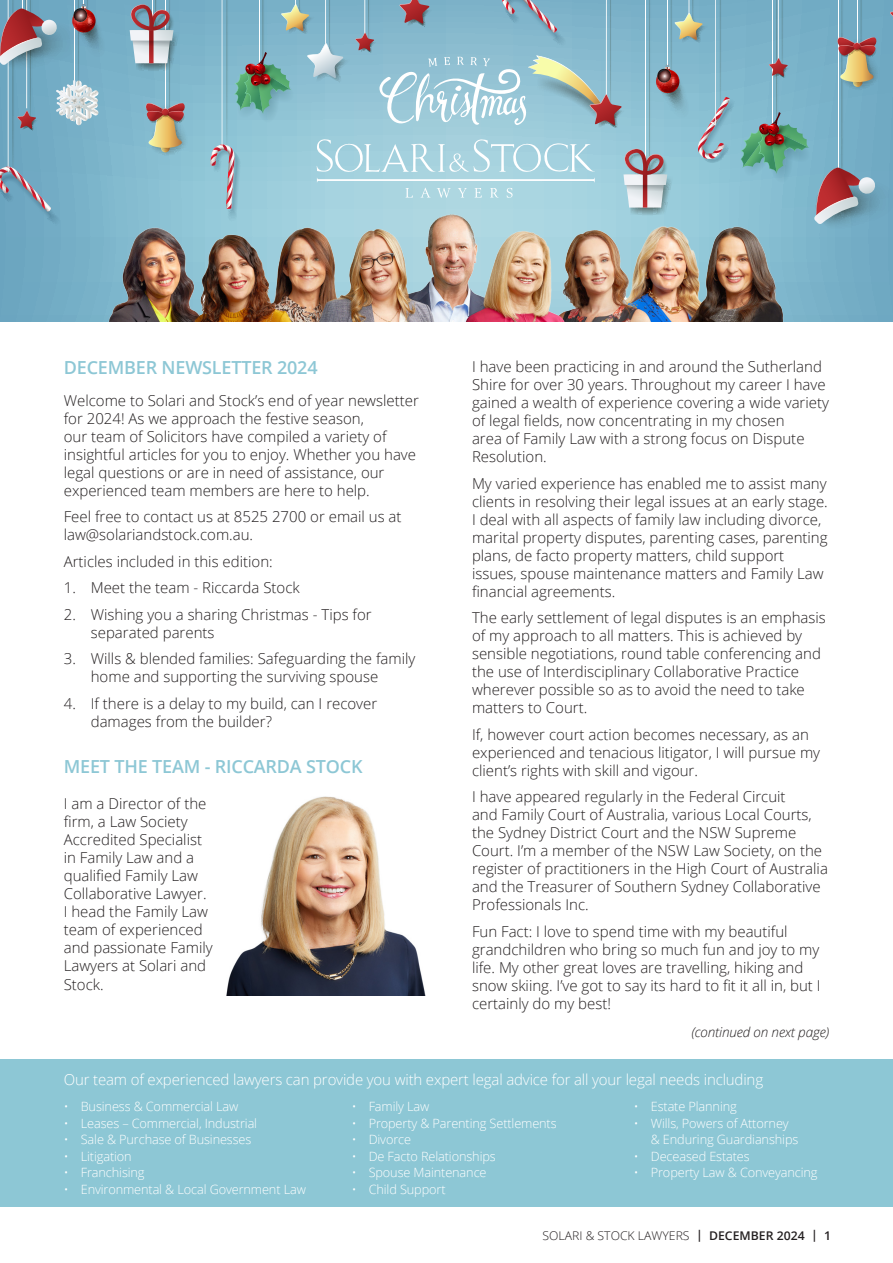
<style>
.page{position:relative;width:893px;height:1263px;background:#fff}
.page>*{position:absolute;margin:0;border:0;box-sizing:border-box;transform-origin:0 0}
.t1{font:600 18px "Open Sans";letter-spacing:-.01em;color:#8dc7d5}
.t2{font:300 15px/18px "Open Sans";color:#231f20}
.t3{font:300 15px "Open Sans";letter-spacing:-.01em;color:#fff}
.t4{font:italic 300 13.5px "Open Sans";letter-spacing:-.01em;color:#231f20}
.t5{font:300 12.75px/16.5px "Open Sans";letter-spacing:-.01em;color:#fff}
.t6{font:300 12px "Open Sans";color:#231f20}
.s1{font-weight:600}
</style>
<div class="page">
<div style="left:0;top:1059px;width:893px;height:147px;background:#8dc7d5"></div>
<svg style="left:0;top:0;width:893px;height:322px;background:#77b0c7"></svg>
<hr style="left:30px;top:0;width:2px;height:132px;background:#6fa9c2">
<svg style="left:12px;top:131px;width:3px;height:36px"></svg>
<hr style="left:8px;top:0;width:1px;height:172px;background:#fff">
<svg style="left:0;top:167px;width:60px;height:59px;background:#7aa2ba"></svg>
<svg style="left:130px;top:0;width:58px;height:156px;background:#95a9b1"></svg>
<svg style="left:0;top:0;width:105px;height:131px;background:#849eb0"></svg>
<svg style="left:210px;top:0;width:683px;height:230px;background:#90b9c7"></svg>
<img style="left:226px;top:796px;width:200px;height:199px">
<img style="left:101px;top:186px;width:691px;height:136px">
<p class="t1" style="left:64px;top:355px;width:255px">DECEMBER NEWSLETTER 2024</p>
<p class="t2" style="left:64px;top:391px;width:357px">Welcome to Solari and Stock’s end of year newsletter for 2024! As we approach the festive season,<br>our team of Solicitors have compiled a variety of insightful articles for you to enjoy. Whether you have legal questions or are in need of assistance, our experienced team members are here to help.</p>
<p class="t2" style="left:64px;top:507px;width:339px">Feel free to contact us at 8525 2700 or email us at law@solariandstock.com.au.</p>
<p class="t2" style="left:64px;top:552px;width:210px">Articles included in this edition:</p>
<p class="t2" style="left:64px;top:578px;width:237px">1. Meet the team - Riccarda Stock</p>
<p class="t2" style="left:91px;top:605px;width:282px;text-indent:-27px">2. Wishing you a sharing Christmas - Tips for separated parents</p>
<p class="t2" style="left:91px;top:649px;width:326px;text-indent:-27px">3. Wills &amp; blended families: Safeguarding the family home and supporting the surviving spouse</p>
<p class="t2" style="left:91px;top:694px;width:288px;text-indent:-27px">4. If there is a delay to my build, can I recover damages from the builder?</p>
<p class="t1" style="left:64px;top:754px;width:300px">MEET THE TEAM - RICCARDA STOCK</p>
<p class="t2" style="left:64px;top:795px;width:151px">I am a Director of the firm, a Law Society<br>Accredited Specialist in Family Law and a qualified Family Law<br>Collaborative Lawyer.<br>I head the Family Law team of experienced and passionate Family<br>Lawyers at Solari and<br>Stock.</p>
<p class="t2" style="left:472px;top:357px;width:358px">I have been practicing in and around the Sutherland Shire for over 30 years. Throughout my career I have gained a wealth of experience covering a wide variety of legal fields, now concentrating in my chosen<br>area of Family Law with a strong focus on Dispute Resolution.</p>
<p class="t2" style="left:472px;top:474px;width:357px">My varied experience has enabled me to assist many clients in resolving their legal issues at an early stage.<br>I deal with all aspects of family law including divorce, marital property disputes, parenting cases, parenting plans, de facto property matters, child support issues, spouse maintenance matters and Family Law financial agreements.</p>
<p class="t2" style="left:472px;top:608px;width:355px">The early settlement of legal disputes is an emphasis of my approach to all matters. This is achieved by sensible negotiations, round table conferencing and the use of Interdisciplinary Collaborative Practice wherever possible so as to avoid the need to take matters to Court.</p>
<p class="t2" style="left:472px;top:725px;width:350px">If, however court action becomes necessary, as an experienced and tenacious litigator, I will pursue my client’s rights with skill and vigour.</p>
<p class="t2" style="left:472px;top:787px;width:357px">I have appeared regularly in the Federal Circuit<br>and Family Court of Australia, various Local Courts, the Sydney District Court and the NSW Supreme Court. I’m a member of the NSW Law Society, on the register of practitioners in the High Court of Australia and the Treasurer of Southern Sydney Collaborative Professionals Inc.</p>
<p class="t2" style="left:472px;top:922px;width:350px">Fun Fact: I love to spend time with my beautiful grandchildren who bring so much fun and joy to my life. My other great loves are travelling, hiking and snow skiing. I’ve got to say its hard to fit it all in, but I certainly do my best!</p>
<p class="t4" style="left:691px;top:1023px;width:139px">(continued on next page)</p>
<p class="t3" style="left:64px;top:1069px;width:701px">Our team of experienced lawyers can provide you with expert legal advice for all your legal needs including</p>
<p class="t5" style="left:64px;top:1098px;width:176px">• Business &amp; Commercial Law</p>
<p class="t5" style="left:64px;top:1114px;width:195px">• Leases – Commercial, Industrial</p>
<p class="t5" style="left:64px;top:1131px;width:189px">• Sale &amp; Purchase of Businesses</p>
<p class="t5" style="left:64px;top:1147px;width:70px">• Litigation</p>
<p class="t5" style="left:64px;top:1164px;width:82px">• Franchising</p>
<p class="t5" style="left:64px;top:1180px;width:244px">• Environmental &amp; Local Government Law</p>
<p class="t5" style="left:352px;top:1098px;width:79px">• Family Law</p>
<p class="t5" style="left:352px;top:1114px;width:207px">• Property &amp; Parenting Settlements</p>
<p class="t5" style="left:352px;top:1131px;width:61px">• Divorce</p>
<p class="t5" style="left:352px;top:1147px;width:146px">• De Facto Relationships</p>
<p class="t5" style="left:352px;top:1164px;width:136px">• Spouse Maintenance</p>
<p class="t5" style="left:352px;top:1180px;width:95px">• Child Support</p>
<p class="t5" style="left:634px;top:1098px;width:105px">• Estate Planning</p>
<p class="t5" style="left:651px;top:1114px;width:149px;text-indent:-17px">• Wills, Powers of Attorney &amp; Enduring Guardianships</p>
<p class="t5" style="left:634px;top:1147px;width:117px">• Deceased Estates</p>
<p class="t5" style="left:634px;top:1164px;width:185px">• Property Law &amp; Conveyancing</p>
<p class="t6" style="left:542px;top:1228px;width:290px">SOLARI &amp; STOCK LAWYERS <span class="s1">| DECEMBER 2024 | 1</span></p>
</div>
